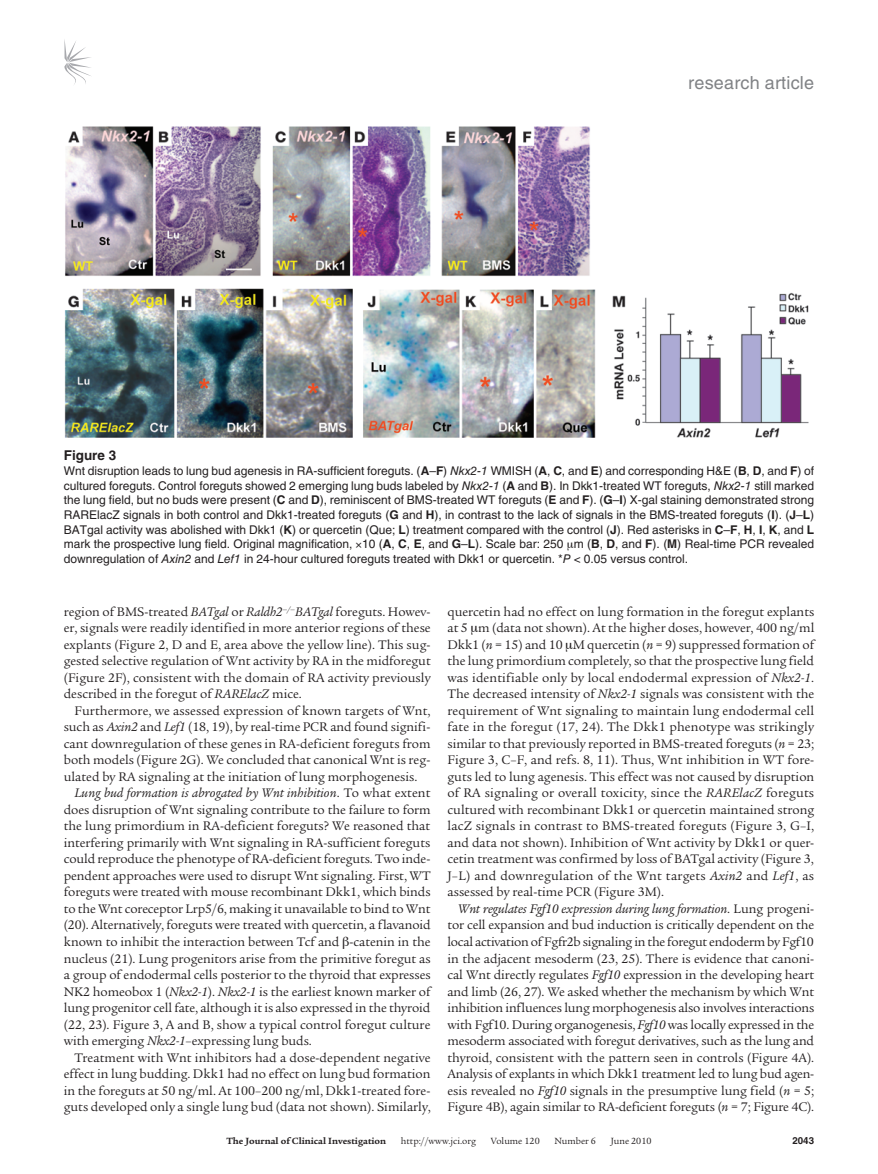
<style>
.page{position:relative;width:878px;height:1174px;background:#fff}
.page>*{position:absolute;margin:0;border:0;box-sizing:border-box;transform-origin:0 0}
.t1{font:18px "Helvetica LT Std";letter-spacing:.01em;color:#808285}
.t2{font:13.5px/16.5px "Legacy Serif Std";letter-spacing:-.005em;color:#231f20;text-align:justify}
.t3{font:italic 13.5px "Legacy Serif Std";letter-spacing:.005em;color:#231f20}
.t4{font:700 13.5px "Helvetica LT Std";color:#231f20}
.t5{font:12px/14.7px "Helvetica LT Std";color:#231f20;text-align:justify}
.t6{font:9.75px "Legacy Serif Std";color:#231f20}
.t7{font:700 9.75px "Legacy Serif Std";color:#231f20}
.t8{font:700 9.75px "Helvetica LT Std";color:#231f20}
.s1{font-weight:700}
.s2{font-style:italic}
.s3{font-style:normal}
</style>
<div class="page">
<svg style="left:64px;top:39px;width:27px;height:45px"></svg>
<img style="left:64px;top:126px;width:745px;height:311px">
<h1 class="t1" style="left:688px;top:72px;width:127px">research article</h1>
<p class="t4" style="left:64px;top:447px;width:54px">Figure 3</p>
<p class="t5" style="left:64px;top:463px;width:751px">Wnt disruption leads to lung bud agenesis in RA-sufficient foreguts. (<span class="s1">A</span>–<span class="s1">F</span>) <span class="s2">Nkx2-1</span> WMISH (<span class="s1">A</span>, <span class="s1">C</span>, and <span class="s1">E</span>) and corresponding H&amp;E (<span class="s1">B</span>, <span class="s1">D</span>, and <span class="s1">F</span>) of cultured foreguts. Control foreguts showed 2 emerging lung buds labeled by <span class="s2">Nkx2-1</span> (<span class="s1">A</span> and <span class="s1">B</span>). In Dkk1-treated WT foreguts, <span class="s2">Nkx2-1</span> still marked the lung field, but no buds were present (<span class="s1">C</span> and <span class="s1">D</span>), reminiscent of BMS-treated WT foreguts (<span class="s1">E</span> and <span class="s1">F</span>). (<span class="s1">G</span>–<span class="s1">I</span>) X-gal staining demonstrated strong RARElacZ signals in both control and Dkk1-treated foreguts (<span class="s1">G</span> and <span class="s1">H</span>), in contrast to the lack of signals in the BMS-treated foreguts (<span class="s1">I</span>). (<span class="s1">J</span>–<span class="s1">L</span>)<br>BATgal activity was abolished with Dkk1 (<span class="s1">K</span>) or quercetin (Que; <span class="s1">L</span>) treatment compared with the control (<span class="s1">J</span>). Red asterisks in <span class="s1">C</span>–<span class="s1">F</span>, <span class="s1">H</span>, <span class="s1">I</span>, <span class="s1">K</span>, and <span class="s1">L </span>mark the prospective lung field. Original magnification, 10 (<span class="s1">A</span>, <span class="s1">C</span>, <span class="s1">E</span>, and <span class="s1">G</span>–<span class="s1">L</span>). Scale bar: 250 m (<span class="s1">B</span>, <span class="s1">D</span>, and <span class="s1">F</span>). (<span class="s1">M</span>) Real-time PCR revealed downregulation of <span class="s2">Axin2</span> and <span class="s2">Lef1</span> in 24-hour cultured foreguts treated with Dkk1 or quercetin. *<span class="s2">P</span> &lt; 0.05 versus control.</p>
<p class="t2" style="left:64px;top:603px;width:368px">region of BMS-treated <span class="s2">BATgal</span> or <span class="s2">Raldh2</span><sup>–/–</sup><span class="s2">BATgal</span> foreguts. Howev&shy;er, signals were readily identified in more anterior regions of these explants (Figure 2, D and E, area above the yellow line). This sug&shy;gested selective regulation of Wnt activity by RA in the midforegut (Figure 2F), consistent with the domain of RA activity previously described in the foregut of <span class="s2">RARElacZ</span> mice.</p>
<p class="t2" style="left:74px;top:702px;width:357px">Furthermore, we assessed expression of known targets of Wnt,</p>
<p class="t2" style="left:64px;top:719px;width:368px">such as <span class="s2">Axin2</span> and <span class="s2">Lef1</span> (18, 19), by real-time PCR and found signifi-</p>
<p class="t2" style="left:64px;top:735px;width:368px">cant downregulation of these genes in RA-deficient foreguts from</p>
<p class="t2" style="left:64px;top:752px;width:368px">both models (Figure 2G). We concluded that canonical Wnt is reg-</p>
<p class="t2" style="left:64px;top:768px;width:355px">ulated by RA signaling at the initiation of lung morphogenesis.</p>
<p class="t3" style="left:74px;top:785px;width:357px">Lung bud formation is abrogated by Wnt inhibition<span class="s3">. To what extent</span></p>
<p class="t2" style="left:64px;top:801px;width:368px">does disruption of Wnt signaling contribute to the failure to form</p>
<p class="t2" style="left:64px;top:818px;width:368px">the lung primordium in RA-deficient foreguts? We reasoned that</p>
<p class="t2" style="left:64px;top:834px;width:368px">interfering primarily with Wnt signaling in RA-sufficient foreguts</p>
<p class="t2" style="left:64px;top:851px;width:368px">could reproduce the phenotype of RA-deficient foreguts. Two inde-</p>
<p class="t2" style="left:64px;top:867px;width:368px">pendent approaches were used to disrupt Wnt signaling. First, WT</p>
<p class="t2" style="left:64px;top:884px;width:368px">foreguts were treated with mouse recombinant Dkk1, which binds</p>
<p class="t2" style="left:64px;top:900px;width:368px">to the Wnt coreceptor Lrp5/6, making it unavailable to bind to Wnt</p>
<p class="t2" style="left:64px;top:917px;width:368px">(20). Alternatively, foreguts were treated with quercetin, a flavanoid</p>
<p class="t2" style="left:64px;top:933px;width:368px">known to inhibit the interaction between Tcf and -catenin in the</p>
<p class="t2" style="left:64px;top:950px;width:368px">nucleus (21). Lung progenitors arise from the primitive foregut as</p>
<p class="t2" style="left:64px;top:966px;width:368px">a group of endodermal cells posterior to the thyroid that expresses</p>
<p class="t2" style="left:64px;top:983px;width:368px">NK2 homeobox 1 (<span class="s2">Nkx2-1</span>). <span class="s2">Nkx2-1</span> is the earliest known marker of</p>
<p class="t2" style="left:64px;top:999px;width:368px">lung progenitor cell fate, although it is also expressed in the thyroid</p>
<p class="t2" style="left:64px;top:1016px;width:368px">(22, 23). Figure 3, A and B, show a typical control foregut culture</p>
<p class="t2" style="left:64px;top:1032px;width:249px">with emerging <span class="s2">Nkx2-1</span>–expressing lung buds.</p>
<p class="t2" style="left:74px;top:1049px;width:358px">Treatment with Wnt inhibitors had a dose-dependent negative</p>
<p class="t2" style="left:64px;top:1065px;width:368px">effect in lung budding. Dkk1 had no effect on lung bud formation</p>
<p class="t2" style="left:64px;top:1082px;width:368px">in the foreguts at 50 ng/ml. At 100–200 ng/ml, Dkk1-treated fore-</p>
<p class="t2" style="left:64px;top:1098px;width:368px">guts developed only a single lung bud (data not shown). Similarly,</p>
<p class="t2" style="left:447px;top:603px;width:368px">quercetin had no effect on lung formation in the foregut explants at 5 m (data not shown). At the higher doses, however, 400 ng/ml Dkk1 (<span class="s2">n</span> = 15) and 10 M quercetin (<span class="s2">n</span> = 9) suppressed formation of the lung primordium completely, so that the prospective lung field was identifiable only by local endodermal expression of <span class="s2">Nkx2-1</span>.<br>The decreased intensity of <span class="s2">Nkx2-1</span> signals was consistent with the requirement of Wnt signaling to maintain lung endodermal cell fate in the foregut (17, 24). The Dkk1 phenotype was strikingly similar to that previously reported in BMS-treated foreguts (<span class="s2">n</span> = 23; Figure 3, C–F, and refs. 8, 11). Thus, Wnt inhibition in WT fore&shy;guts led to lung agenesis. This effect was not caused by disruption of RA signaling or overall toxicity, since the <span class="s2">RARElacZ</span> foreguts cultured with recombinant Dkk1 or quercetin maintained strong lacZ signals in contrast to BMS-treated foreguts (Figure 3, G–I, and data not shown). Inhibition of Wnt activity by Dkk1 or quer&shy;cetin treatment was confirmed by loss of BATgal activity (Figure 3, J–L) and downregulation of the Wnt targets <span class="s2">Axin2</span> and <span class="s2">Lef1</span>, as assessed by real-time PCR (Figure 3M).</p>
<p class="t2" style="left:447px;top:900px;width:368px;text-indent:11px"><span class="s2">Wnt regulates Fgf10 expression during lung formation</span>. Lung progeni&shy;tor cell expansion and bud induction is critically dependent on the local activation of Fgfr2b signaling in the foregut endoderm by Fgf10 in the adjacent mesoderm (23, 25). There is evidence that canoni&shy;cal Wnt directly regulates <span class="s2">Fgf10</span> expression in the developing heart and limb (26, 27). We asked whether the mechanism by which Wnt inhibition influences lung morphogenesis also involves interactions with Fgf10. During organogenesis, <span class="s2">Fgf10</span> was locally expressed in the mesoderm associated with foregut derivatives, such as the lung and thyroid, consistent with the pattern seen in controls (Figure 4A).<br>Analysis of explants in which Dkk1 treatment led to lung bud agen&shy;esis revealed no <span class="s2">Fgf10</span> signals in the presumptive lung field (<span class="s2">n</span> = 5; Figure 4B), again similar to RA-deficient foreguts (<span class="s2">n</span> = 7; Figure 4C).</p>
<p class="t7" style="left:226px;top:1135px;width:161px">The Journal of Clinical Investigation</p>
<p class="t6" style="left:401px;top:1135px;width:77px">http://www.jci.org</p>
<p class="t6" style="left:490px;top:1135px;width:50px">Volume 120</p>
<p class="t6" style="left:554px;top:1135px;width:43px">Number 6</p>
<p class="t6" style="left:610px;top:1135px;width:42px">June 2010</p>
<p class="t8" style="left:792px;top:1134px;width:23px">2043</p>
</div>
